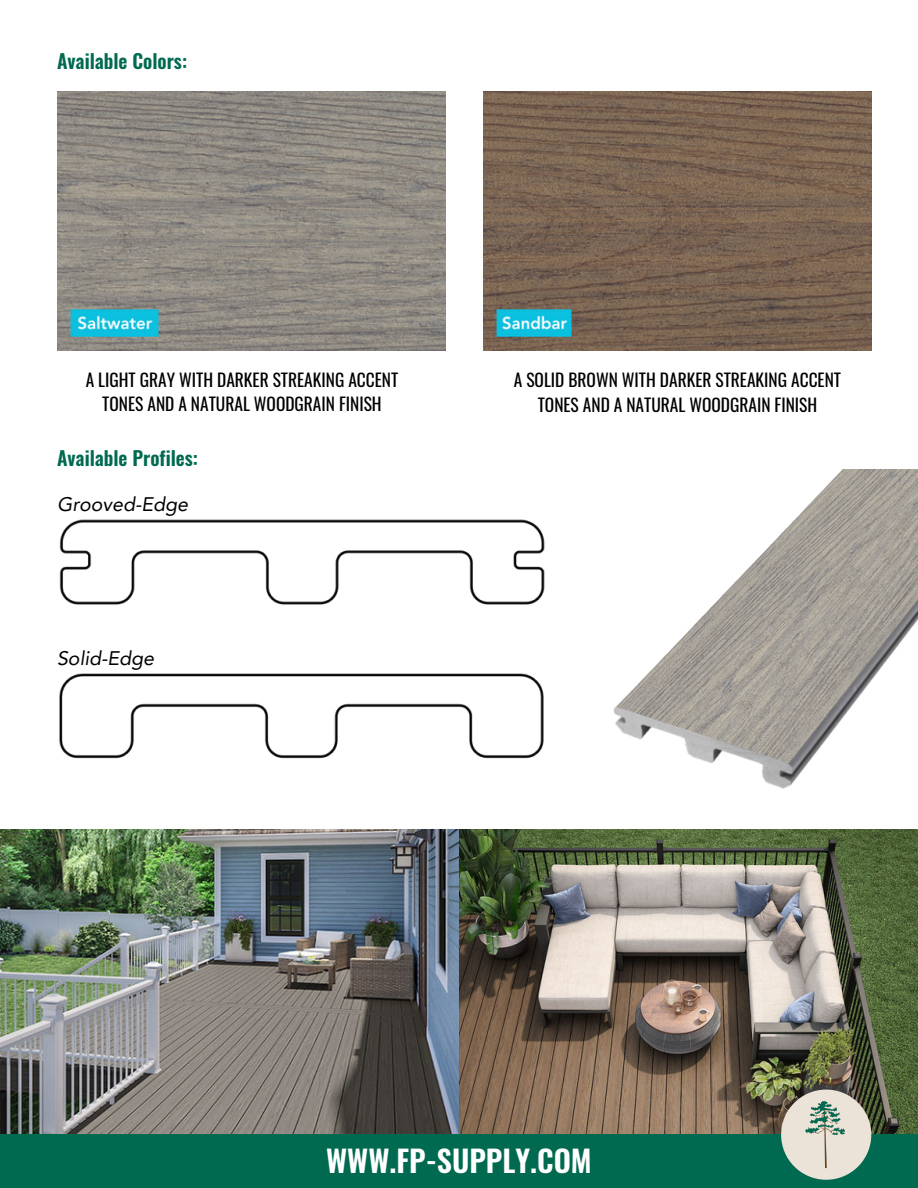
<style>
.page{position:relative;width:918px;height:1188px;background:#fff}
.page>*{position:absolute;margin:0;border:0;box-sizing:border-box;transform-origin:0 0}
.t1{font:600 30px "Oswald";color:#fff}
.t2{font:italic 19.65px "Avenir LT Pro";color:#000}
.t3{font:600 19.5px "Oswald";color:#006a51}
.t4{font:17.4px "Oswald";color:#000}
</style>
<div class="page">
<img style="left:0;top:830px;width:459px;height:304px">
<img style="left:459px;top:830px;width:459px;height:304px">
<div style="left:0;top:1134px;width:918px;height:54px;background:#006a51"></div>
<div style="left:781px;top:1090px;width:90px;height:90px;background:#ebe3d8;border-radius:50%"></div>
<img style="left:769px;top:1097px;width:114px;height:75px">
<img style="left:57px;top:92px;width:388px;height:259px">
<img style="left:484px;top:92px;width:388px;height:259px">
<img style="left:59px;top:519px;width:455px;height:86px">
<img style="left:59px;top:673px;width:455px;height:86px">
<img style="left:514px;top:469px;width:404px;height:383px">
<p class="t3" style="left:57px;top:46px;width:132px">Available Colors:</p>
<p class="t4" style="left:86px;top:366px;width:314px">A LIGHT GRAY WITH DARKER STREAKING ACCENT</p>
<p class="t4" style="left:102px;top:390px;width:281px">TONES AND A NATURAL WOODGRAIN FINISH</p>
<p class="t3" style="left:57px;top:443px;width:142px">Available Profiles:</p>
<p class="t2" style="left:57px;top:496px;width:133px">Grooved-Edge</p>
<p class="t2" style="left:57px;top:650px;width:99px">Solid-Edge</p>
<p class="t4" style="left:514px;top:366px;width:329px">A SOLID BROWN WITH DARKER STREAKING ACCENT</p>
<p class="t4" style="left:538px;top:391px;width:281px">TONES AND A NATURAL WOODGRAIN FINISH</p>
<p class="t1" style="left:326px;top:1137px;width:267px">WWW.FP-SUPPLY.COM</p>
</div>
